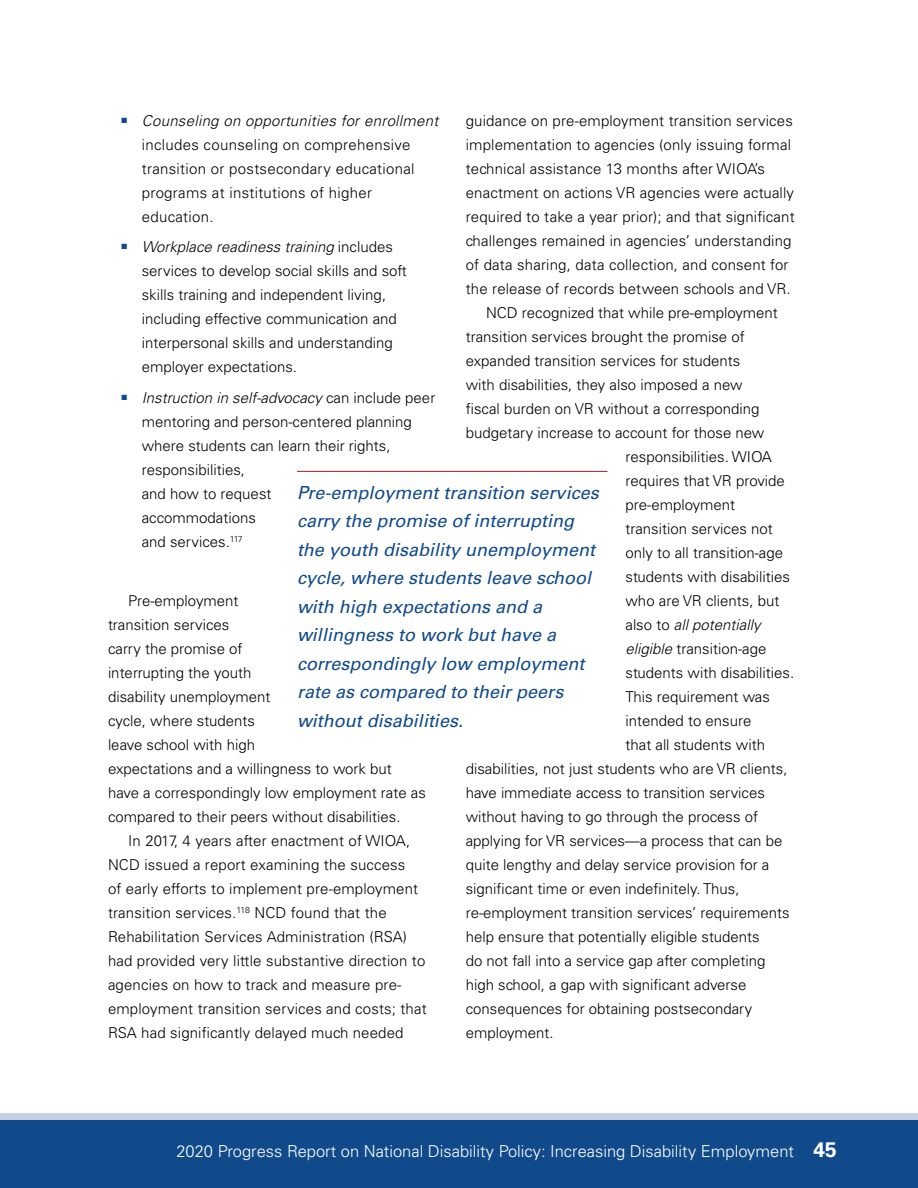
<style>
.page{position:relative;width:918px;height:1188px;background:#fff}
.page>*{position:absolute;margin:0;border:0;box-sizing:border-box;transform-origin:0 0}
.Pull_Quote{font:italic 18px/28.5px "Univers LT Std";color:#114a8a}
.t1{font:300 16.5px "Univers LT Std";color:#fff}
.TXI{font:300 15px/24px "Univers LT Std";color:#000}
.TXI-2{font:300 15px/24px "Univers LT Std";letter-spacing:.02em;color:#000}
.TXI-3{font:italic 300 15px "Univers LT Std";color:#000}
.s1{font-style:italic}
.s2{font-style:normal}
.s3{font-weight:700;font-size:21px}
</style>
<div class="page">
<hr style="left:297px;top:471px;width:311px;height:1px;background:#a61e22">
<div style="left:0;top:1114px;width:918px;height:6px;background:#c5cfe1"></div>
<div style="left:0;top:1120px;width:918px;height:68px;background:#114a8a"></div>
<p class="TXI-2" style="left:142px;top:108px;width:298px;text-indent:-20px"><sup>■</sup> <span class="s1">Counseling on opportunities for enrollment </span>includes counseling on comprehensive transition or postsecondary educational programs at institutions of higher education.</p>
<p class="TXI" style="left:142px;top:235px;width:267px;text-indent:-20px"><sup>■</sup> <span class="s1">Workplace readiness training</span> includes services to develop social skills and soft skills training and independent living, including effective communication and interpersonal skills and understanding employer expectations.</p>
<p class="TXI" style="left:142px;top:386px;width:295px;text-indent:-20px"><sup>■</sup> <span class="s1">Instruction in self-advocacy</span> can include peer mentoring and person-centered planning where students can learn their rights, responsibilities,<br>and how to request<br>accommodations<br>and services.<sup>117</sup></p>
<p class="TXI" style="left:466px;top:108px;width:330px">guidance on pre-employment transition services implementation to agencies (only issuing formal technical assistance 13 months after WIOA’s enactment on actions VR agencies were actually required to take a year prior); and that significant challenges remained in agencies’ understanding of data sharing, data collection, and consent for the release of records between schools and VR.</p>
<p class="TXI" style="left:486px;top:300px;width:293px">NCD recognized that while pre-employment</p>
<p class="TXI" style="left:466px;top:324px;width:280px">transition services brought the promise of</p>
<p class="TXI" style="left:466px;top:348px;width:276px">expanded transition services for students</p>
<p class="TXI" style="left:466px;top:372px;width:278px">with disabilities, they also imposed a new</p>
<p class="TXI" style="left:466px;top:396px;width:295px">fiscal burden on VR without a corresponding</p>
<p class="TXI" style="left:466px;top:420px;width:300px">budgetary increase to account for those new</p>
<p class="TXI" style="left:626px;top:444px;width:148px">responsibilities. WIOA</p>
<p class="TXI" style="left:626px;top:468px;width:161px">requires that VR provide</p>
<p class="TXI" style="left:626px;top:492px;width:111px">pre-employment</p>
<p class="TXI" style="left:626px;top:516px;width:149px">transition services not</p>
<p class="TXI" style="left:626px;top:540px;width:159px">only to all transition-age</p>
<p class="TXI" style="left:626px;top:564px;width:166px">students with disabilities</p>
<p class="TXI" style="left:626px;top:588px;width:155px">who are VR clients, but</p>
<p class="TXI-3" style="left:626px;top:615px;width:137px"><span class="s2">also to</span> all potentially</p>
<p class="TXI" style="left:626px;top:636px;width:142px"><span class="s1">eligible</span> transition-age</p>
<p class="TXI" style="left:626px;top:660px;width:170px">students with disabilities.</p>
<p class="TXI" style="left:626px;top:684px;width:146px">This requirement was</p>
<p class="TXI" style="left:626px;top:708px;width:127px">intended to ensure</p>
<p class="TXI" style="left:626px;top:732px;width:141px">that all students with</p>
<p class="TXI" style="left:466px;top:756px;width:323px">disabilities, not just students who are VR clients,</p>
<p class="TXI" style="left:466px;top:780px;width:301px">have immediate access to transition services</p>
<p class="TXI" style="left:466px;top:804px;width:294px">without having to go through the process of</p>
<p class="TXI" style="left:466px;top:828px;width:318px">applying for VR services—a process that can be</p>
<p class="TXI" style="left:466px;top:852px;width:305px">quite lengthy and delay service provision for a</p>
<p class="TXI" style="left:466px;top:876px;width:275px">significant time or even indefinitely. Thus,</p>
<p class="TXI" style="left:466px;top:900px;width:325px">re-employment transition services’ requirements</p>
<p class="TXI" style="left:466px;top:924px;width:295px">help ensure that potentially eligible students</p>
<p class="TXI" style="left:466px;top:948px;width:301px">do not fall into a service gap after completing</p>
<p class="TXI" style="left:466px;top:972px;width:282px">high school, a gap with significant adverse</p>
<p class="TXI" style="left:466px;top:996px;width:288px">consequences for obtaining postsecondary</p>
<p class="TXI" style="left:466px;top:1020px;width:90px">employment.</p>
<p class="Pull_Quote" style="left:297px;top:478px;width:303px">Pre-employment transition services carry the promise of interrupting the youth disability unemployment cycle, where students leave school with high expectations and a willingness to work but have a correspondingly low employment rate as compared to their peers without disabilities.</p>
<p class="TXI" style="left:108px;top:588px;width:319px;text-indent:20px">Pre-employment<br>transition services<br>carry the promise of<br>interrupting the youth<br>disability unemployment<br>cycle, where students<br>leave school with high<br>expectations and a willingness to work but have a correspondingly low employment rate as compared to their peers without disabilities.</p>
<p class="TXI" style="left:108px;top:828px;width:320px;text-indent:20px">In 2017, 4 years after enactment of WIOA, NCD issued a report examining the success<br>of early efforts to implement pre-employment transition services.<sup>118</sup> NCD found that the Rehabilitation Services Administration (RSA) had provided very little substantive direction to agencies on how to track and measure pre&shy;employment transition services and costs; that RSA had significantly delayed much needed</p>
<p class="t1" style="left:176px;top:1141px;width:662px">2020 Progress Report on National Disability Policy: Increasing Disability Employment <span class="s3">45</span></p>
</div>
